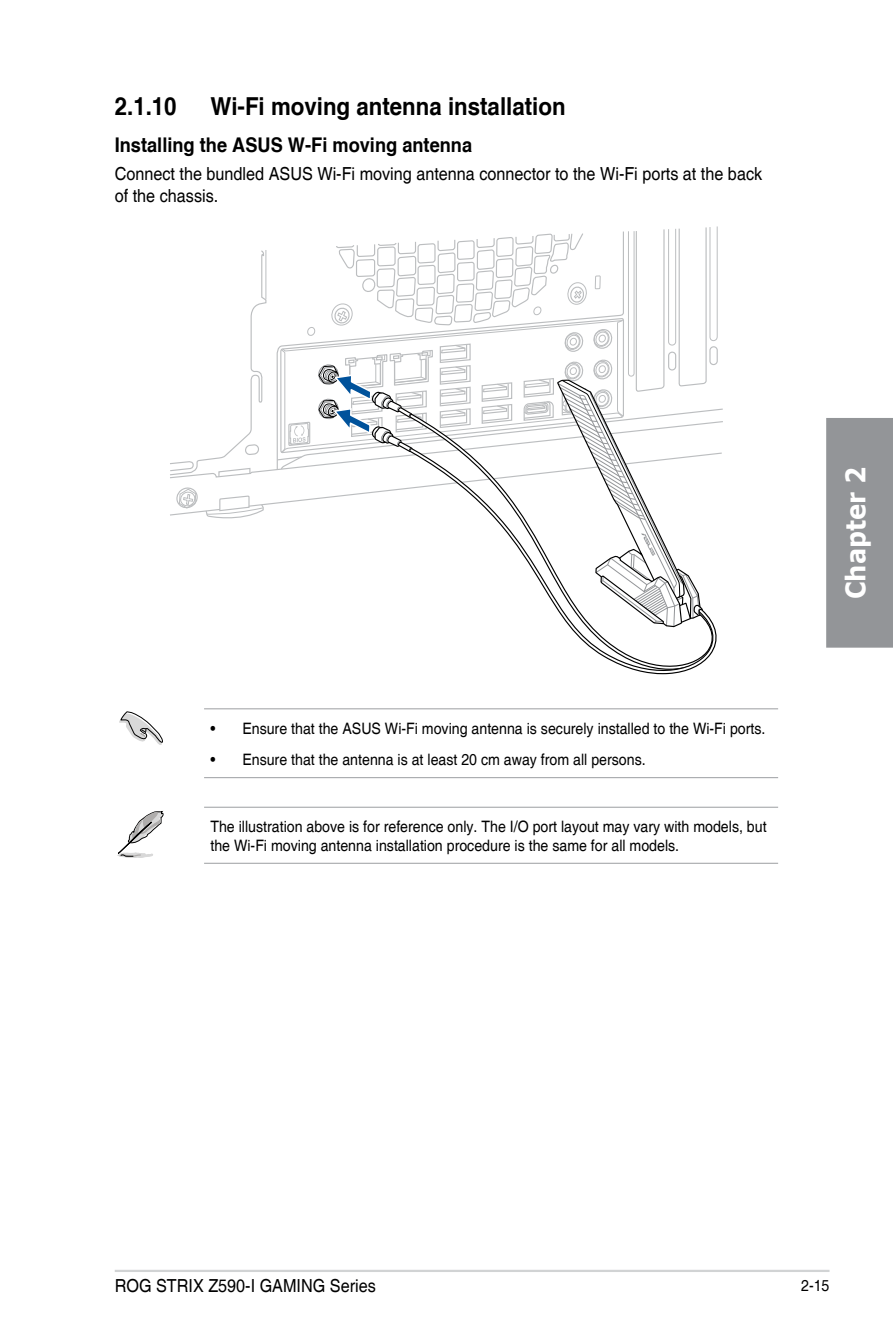
<style>
.page{position:relative;width:893px;height:1340px;background:#fff}
.page>*{position:absolute;margin:0;border:0;box-sizing:border-box;transform-origin:0 0}
.t1{font:700 27px "Verdana";color:#fff;scale:.9 1}
.t2{font:700 24.75px "Helvetica cyr";color:#000;scale:.9 1}
.t3{font:700 20.25px "Helvetica cyr";color:#000;scale:.9 1}
.t4{font:18px/21.6px "Helvetica";color:#000;scale:.9 1}
.t5{font:15.75px/18.9px "Helvetica";color:#000;scale:.9 1}
</style>
<div class="page">
<hr style="left:115px;top:1269px;width:714px;height:2px;background:#d1d3d4">
<div style="left:826px;top:418px;width:67px;height:229px;background:#939598"></div>
<hr style="left:204px;top:708px;width:574px;height:1px;background:#a7a9ac">
<hr style="left:204px;top:777px;width:574px;height:1px;background:#a7a9ac">
<hr style="left:204px;top:806px;width:574px;height:1px;background:#a7a9ac">
<hr style="left:204px;top:862px;width:574px;height:1px;background:#a7a9ac">
<svg style="left:119px;top:711px;width:44px;height:34px"></svg>
<svg style="left:117px;top:811px;width:47px;height:47px"></svg>
<svg style="left:170px;top:226px;width:553px;height:293px"></svg>
<svg style="left:408px;top:413px;width:311px;height:34px"></svg>
<svg style="left:408px;top:447px;width:312px;height:228px"></svg>
<h2 class="t2" style="left:115px;top:92px;width:70px">2.1.10</h2>
<h2 class="t2" style="left:210px;top:92px;width:396px">Wi-Fi moving antenna installation</h2>
<p class="t3" style="left:115px;top:134px;width:399px">Installing the ASUS W-Fi moving antenna</p>
<p class="t4" style="left:115px;top:164px;width:721px">Connect the bundled ASUS Wi-Fi moving antenna connector to the Wi-Fi ports at the back of the chassis.</p>
<p class="t5" style="left:210px;top:719px;width:618px">• Ensure that the ASUS Wi-Fi moving antenna is securely installed to the Wi-Fi ports.</p>
<p class="t5" style="left:210px;top:751px;width:485px">• Ensure that the antenna is at least 20 cm away from all persons.</p>
<p class="t5" style="left:210px;top:817px;width:620px">The illustration above is for reference only. The I/O port layout may vary with models, but the Wi-Fi moving antenna installation procedure is the same for all models.</p>
<h1 class="t1" style="left:837px;top:599px;width:149px;rotate:-90deg">Chapter 2</h1>
<p class="t4" style="left:115px;top:1275px;width:292px">ROG STRIX Z590-I GAMING Series</p>
<p class="t5" style="left:801px;top:1276px;width:33px">2-15</p>
</div>
